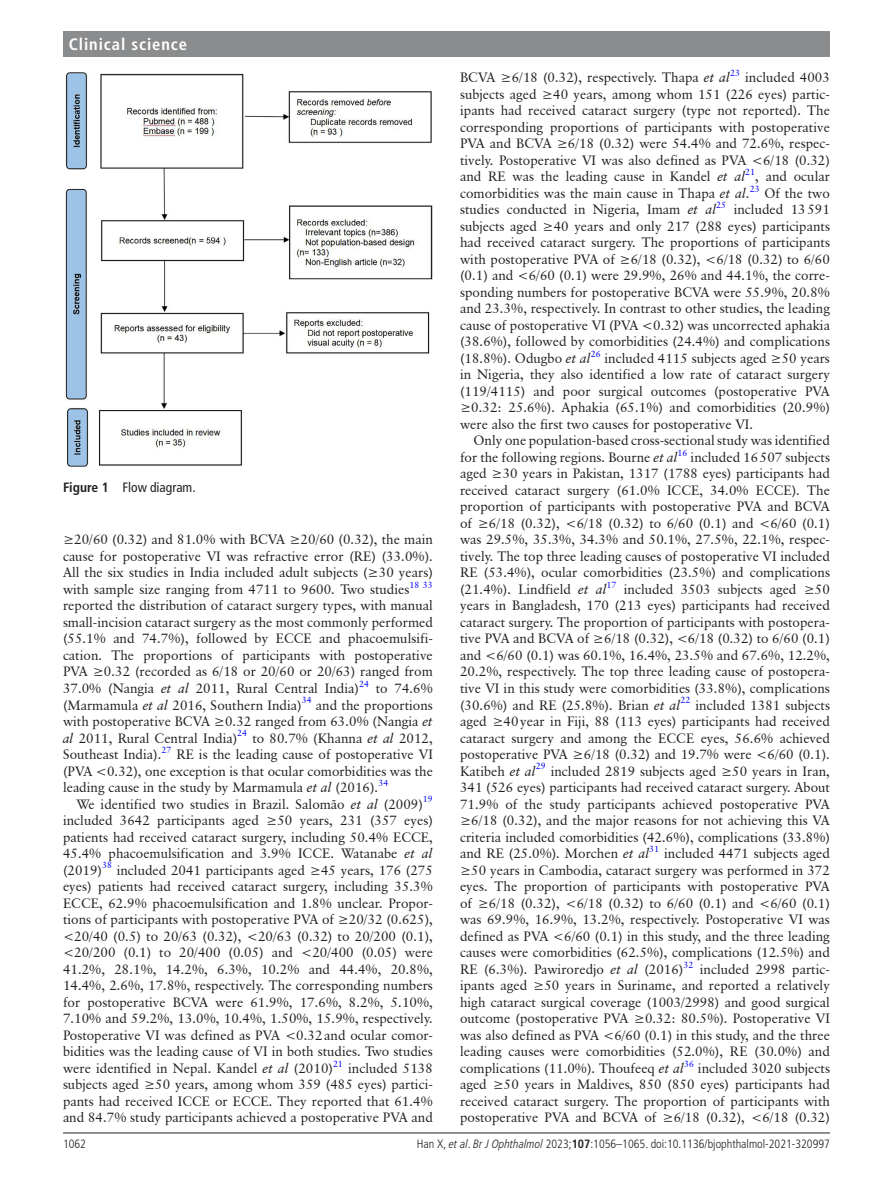
<style>
.page{position:relative;width:893px;height:1191px;background:#fff}
.page>*{position:absolute;margin:0;border:0;box-sizing:border-box;transform-origin:0 0}
.t1{font:700 condensed 16.5px "Frutiger LT Pro";letter-spacing:.055em;color:#fff}
.t2{font:13.5px/16.5px "Classical Garamond BT";color:#231f20;text-align:justify}
.t3{font:condensed 13.5px "Frutiger LT Pro";color:#231f20}
.t4{font:300 condensed 12px "Frutiger LT Pro";color:#231f20}
.t5{font:9px "Classical Garamond BT";color:#00f}
.s1{font-weight:700}
.s2{font-style:italic}
</style>
<div class="page">
<hr style="left:63px;top:1132px;width:767px;height:1px;background:#231f20">
<div style="left:63px;top:31px;width:767px;height:25px;background:#8a8c8e"></div>
<img style="left:65px;top:72px;width:368px;height:395px">
<p class="t1" style="left:69px;top:34px;width:120px">Clinical science</p>
<p class="t3" style="left:63px;top:479px;width:134px"><span class="s1">Figure 1</span> Flow diagram.</p>
<p class="t2" style="left:63px;top:531px;width:371px">≥20/60 (0.32) and 81.0% with BCVA ≥20/60 (0.32), the main cause for postoperative VI was refractive error (RE) (33.0%).<br>All the six studies in India included adult subjects (≥30 years) with sample size ranging from 4711 to 9600. Two studies<sup>18</sup> <sup>33 </sup>reported the distribution of cataract surgery types, with manual small-incision cataract surgery as the most commonly performed (55.1% and 74.7%), followed by ECCE and phacoemulsifi&shy;cation. The proportions of participants with postoperative PVA ≥0.32 (recorded as 6/18 or 20/60 or 20/63) ranged from 37.0% (Nangia <span class="s2">et al</span> 2011, Rural Central India)<sup>24</sup></p>
<p class="t2" style="left:63px;top:680px;width:371px;text-indent:313px">to 74.6% (Marmamula <span class="s2">et al</span> 2016, Southern India)<sup>34</sup> and the proportions with postoperative BCVA ≥0.32 ranged from 63.0% (Nangia <span class="s2">et al</span> 2011, Rural Central India)<sup>24</sup> to 80.7% (Khanna <span class="s2">et al</span> 2012, Southeast India).<sup>27</sup> RE is the leading cause of postoperative VI (PVA &lt;0.32), one exception is that ocular comorbidities was the leading cause in the study by Marmamula <span class="s2">et al</span> (2016).<sup>34</sup></p>
<p class="t2" style="left:76px;top:795px;width:348px">We identified two studies in Brazil. Salomão <span class="s2">et al</span> (2009)</p>
<p class="t5" style="left:423px;top:794px;width:11px">19</p>
<p class="t2" style="left:63px;top:812px;width:371px">included 3642 participants aged ≥50 years, 231 (357 eyes) patients had received cataract surgery, including 50.4% ECCE, 45.4% phacoemulsification and 3.9% ICCE. Watanabe <span class="s2">et al </span>(2019)<sup>38</sup> included 2041 participants aged ≥45 years, 176 (275 eyes) patients had received cataract surgery, including 35.3% ECCE, 62.9% phacoemulsification and 1.8% unclear. Propor&shy;tions of participants with postoperative PVA of ≥20/32 (0.625), &lt;20/40 (0.5) to 20/63 (0.32), &lt;20/63 (0.32) to 20/200 (0.1), &lt;20/200 (0.1) to 20/400 (0.05) and &lt;20/400 (0.05) were 41.2%, 28.1%, 14.2%, 6.3%, 10.2% and 44.4%, 20.8%, 14.4%, 2.6%, 17.8%, respectively. The corresponding numbers for postoperative BCVA were 61.9%, 17.6%, 8.2%, 5.10%, 7.10% and 59.2%, 13.0%, 10.4%, 1.50%, 15.9%, respectively.<br>Postoperative VI was defined as PVA &lt;0.32and ocular comor&shy;bidities was the leading cause of VI in both studies. Two studies were identified in Nepal. Kandel <span class="s2">et al</span> (2010)<sup>21</sup> included 5138 subjects aged ≥50 years, among whom 359 (485 eyes) partici&shy;pants had received ICCE or ECCE. They reported that 61.4% and 84.7% study participants achieved a postoperative PVA and</p>
<p class="t2" style="left:460px;top:69px;width:371px">BCVA ≥6/18 (0.32), respectively. Thapa <span class="s2">et al</span><sup>23</sup> included 4003 subjects aged ≥40 years, among whom 151 (226 eyes) partic&shy;ipants had received cataract surgery (type not reported). The corresponding proportions of participants with postoperative PVA and BCVA ≥6/18 (0.32) were 54.4% and 72.6%, respec&shy;tively. Postoperative VI was also defined as PVA &lt;6/18 (0.32) and RE was the leading cause in Kandel <span class="s2">et al</span><sup>21</sup>, and ocular comorbidities was the main cause in Thapa <span class="s2">et al</span>.<sup>23</sup> Of the two studies conducted in Nigeria, Imam <span class="s2">et al</span><sup>25</sup> included 13591 subjects aged ≥40 years and only 217 (288 eyes) participants had received cataract surgery. The proportions of participants with postoperative PVA of ≥6/18 (0.32), &lt;6/18 (0.32) to 6/60 (0.1) and &lt;6/60 (0.1) were 29.9%, 26% and 44.1%, the corre&shy;sponding numbers for postoperative BCVA were 55.9%, 20.8% and 23.3%, respectively. In contrast to other studies, the leading cause of postoperative VI (PVA &lt;0.32) was uncorrected aphakia (38.6%), followed by comorbidities (24.4%) and complications (18.8%). Odugbo <span class="s2">et al</span><sup>26</sup> included 4115 subjects aged ≥50 years in Nigeria, they also identified a low rate of cataract surgery (119/4115) and poor surgical outcomes (postoperative PVA ≥0.32: 25.6%). Aphakia (65.1%) and comorbidities (20.9%) were also the first two causes for postoperative VI.</p>
<p class="t2" style="left:460px;top:432px;width:371px;text-indent:14px">Only one population-based cross-sectional study was identified for the following regions. Bourne <span class="s2">et al</span><sup>16</sup> included 16507 subjects aged ≥30 years in Pakistan, 1317 (1788 eyes) participants had received cataract surgery (61.0% ICCE, 34.0% ECCE). The proportion of participants with postoperative PVA and BCVA of ≥6/18 (0.32), &lt;6/18 (0.32) to 6/60 (0.1) and &lt;6/60 (0.1) was 29.5%, 35.3%, 34.3% and 50.1%, 27.5%, 22.1%, respec&shy;tively. The top three leading causes of postoperative VI included RE (53.4%), ocular comorbidities (23.5%) and complications (21.4%). Lindfield <span class="s2">et al</span><sup>17</sup> included 3503 subjects aged ≥50 years in Bangladesh, 170 (213 eyes) participants had received cataract surgery. The proportion of participants with postopera&shy;tive PVA and BCVA of ≥6/18 (0.32), &lt;6/18 (0.32) to 6/60 (0.1) and &lt;6/60 (0.1) was 60.1%, 16.4%, 23.5% and 67.6%, 12.2%, 20.2%, respectively. The top three leading cause of postopera&shy;tive VI in this study were comorbidities (33.8%), complications (30.6%) and RE (25.8%). Brian <span class="s2">et al</span><sup>22</sup> included 1381 subjects aged ≥40year in Fiji, 88 (113 eyes) participants had received cataract surgery and among the ECCE eyes, 56.6% achieved postoperative PVA ≥6/18 (0.32) and 19.7% were &lt;6/60 (0.1).<br>Katibeh <span class="s2">et al</span><sup>29</sup> included 2819 subjects aged ≥50 years in Iran, 341 (526 eyes) participants had received cataract surgery. About 71.9% of the study participants achieved postoperative PVA ≥6/18 (0.32), and the major reasons for not achieving this VA criteria included comorbidities (42.6%), complications (33.8%) and RE (25.0%). Morchen <span class="s2">et al</span><sup>31</sup> included 4471 subjects aged ≥50 years in Cambodia, cataract surgery was performed in 372 eyes. The proportion of participants with postoperative PVA of ≥6/18 (0.32), &lt;6/18 (0.32) to 6/60 (0.1) and &lt;6/60 (0.1) was 69.9%, 16.9%, 13.2%, respectively. Postoperative VI was defined as PVA &lt;6/60 (0.1) in this study, and the three leading causes were comorbidities (62.5%), complications (12.5%) and RE (6.3%). Pawiroredjo <span class="s2">et al</span> (2016)<sup>32</sup></p>
<p class="t2" style="left:460px;top:960px;width:371px;text-indent:240px">included 2998 partic&shy;ipants aged ≥50 years in Suriname, and reported a relatively high cataract surgical coverage (1003/2998) and good surgical outcome (postoperative PVA ≥0.32: 80.5%). Postoperative VI was also defined as PVA &lt;6/60 (0.1) in this study, and the three leading causes were comorbidities (52.0%), RE (30.0%) and complications (11.0%). Thoufeeq <span class="s2">et al</span><sup>36</sup> included 3020 subjects aged ≥50 years in Maldives, 850 (850 eyes) participants had received cataract surgery. The proportion of participants with postoperative PVA and BCVA of ≥6/18 (0.32), &lt;6/18 (0.32)</p>
<p class="t4" style="left:63px;top:1136px;width:25px">1062</p>
<p class="t4" style="left:417px;top:1136px;width:415px">Han X, <span class="s2">et al</span>. <span class="s2">Br J Ophthalmol</span> 2023;<span class="s1">107</span>:1056–1065. doi:10.1136/bjophthalmol-2021-320997</p>
</div>
